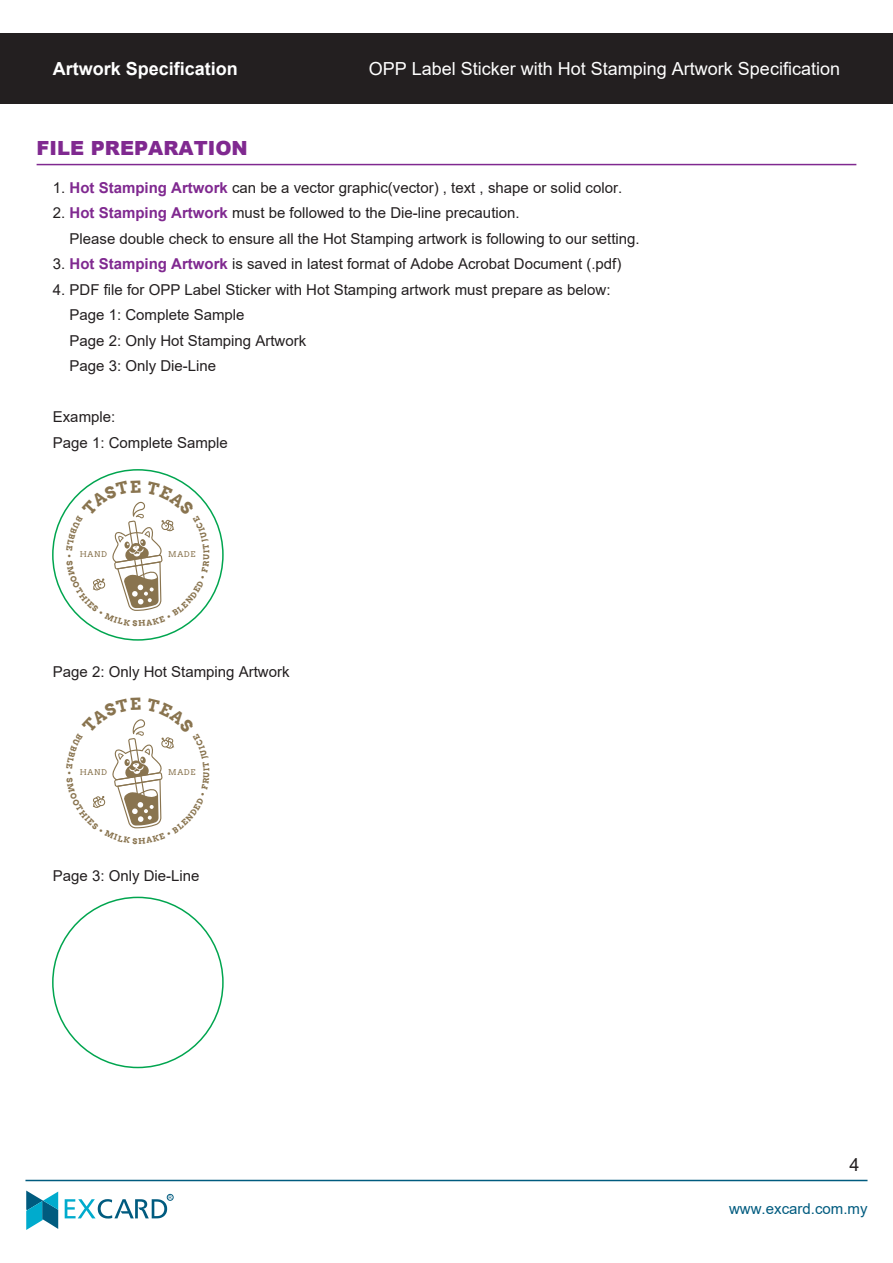
<style>
.page{position:relative;width:893px;height:1263px;background:#fff}
.page>*{position:absolute;margin:0;border:0;box-sizing:border-box;transform-origin:0 0}
.t1{font:900 19.5px "Arial";color:#802990}
.t2{font:18px "Arial";color:#fff}
.t3{font:700 18px "Arial";color:#fff}
.t4{font:18px "Arial";color:#231f20}
.t5{font:15px/25.5px "Arial";color:#231f20}
.t6{font:15px "Arial";color:#005b7f}
.t7{font:7.95px "Arvo";letter-spacing:.075em;color:#89744f}
.t8{font:4.8px "Arial";color:#005b7f}
.s1{font-weight:700;color:#802990}
</style>
<div class="page">
<div style="left:0;top:33px;width:893px;height:71px;background:#231f20"></div>
<hr style="left:37px;top:164px;width:819px;height:1px;background:#802990">
<svg style="left:26px;top:1190px;width:32px;height:40px"></svg>
<svg style="left:65px;top:1194px;width:108px;height:24px"></svg>
<hr style="left:25px;top:1180px;width:842px;height:1px;background:#005b7f">
<svg style="left:66px;top:480px;width:143px;height:146px"></svg>
<svg style="left:93px;top:719px;width:82px;height:110px"></svg>
<p class="t3" style="left:53px;top:56px;width:187px">Artwork Specification</p>
<h1 class="t1" style="left:37px;top:134px;width:213px">FILE PREPARATION</h1>
<p class="t2" style="left:369px;top:56px;width:473px">OPP Label Sticker with Hot Stamping Artwork Specification</p>
<p class="t5" style="left:53px;top:175px;width:571px">1. <span class="s1">Hot Stamping Artwork</span> can be a vector graphic(vector) , text , shape or solid color.</p>
<p class="t5" style="left:70px;top:200px;width:572px;text-indent:-17px">2. <span class="s1">Hot Stamping Artwork</span> must be followed to the Die-line precaution.<br>Please double check to ensure all the Hot Stamping artwork is following to our setting.</p>
<p class="t5" style="left:53px;top:251px;width:570px">3. <span class="s1">Hot Stamping Artwork</span> is saved in latest format of Adobe Acrobat Document (.pdf)</p>
<p class="t5" style="left:70px;top:277px;width:543px;text-indent:-17px">4. PDF file for OPP Label Sticker with Hot Stamping artwork must prepare as below:<br>Page 1: Complete Sample<br>Page 2: Only Hot Stamping Artwork<br>Page 3: Only Die-Line</p>
<p class="t5" style="left:53px;top:404px;width:177px">Example:<br>Page 1: Complete Sample</p>
<p class="t7" style="left:80px;top:550px;width:29px">HAND</p>
<p class="t7" style="left:168px;top:550px;width:29px">MADE</p>
<p class="t5" style="left:53px;top:659px;width:238px">Page 2: Only Hot Stamping Artwork</p>
<p class="t7" style="left:80px;top:767px;width:29px">HAND</p>
<p class="t7" style="left:168px;top:767px;width:29px">MADE</p>
<p class="t5" style="left:53px;top:863px;width:148px">Page 3: Only Die-Line</p>
<p class="t8" style="left:169px;top:1194px;width:5px">R</p>
<p class="t4" style="left:849px;top:1152px;width:12px">4</p>
<p class="t6" style="left:729px;top:1198px;width:140px">www.excard.com.my</p>
</div>
